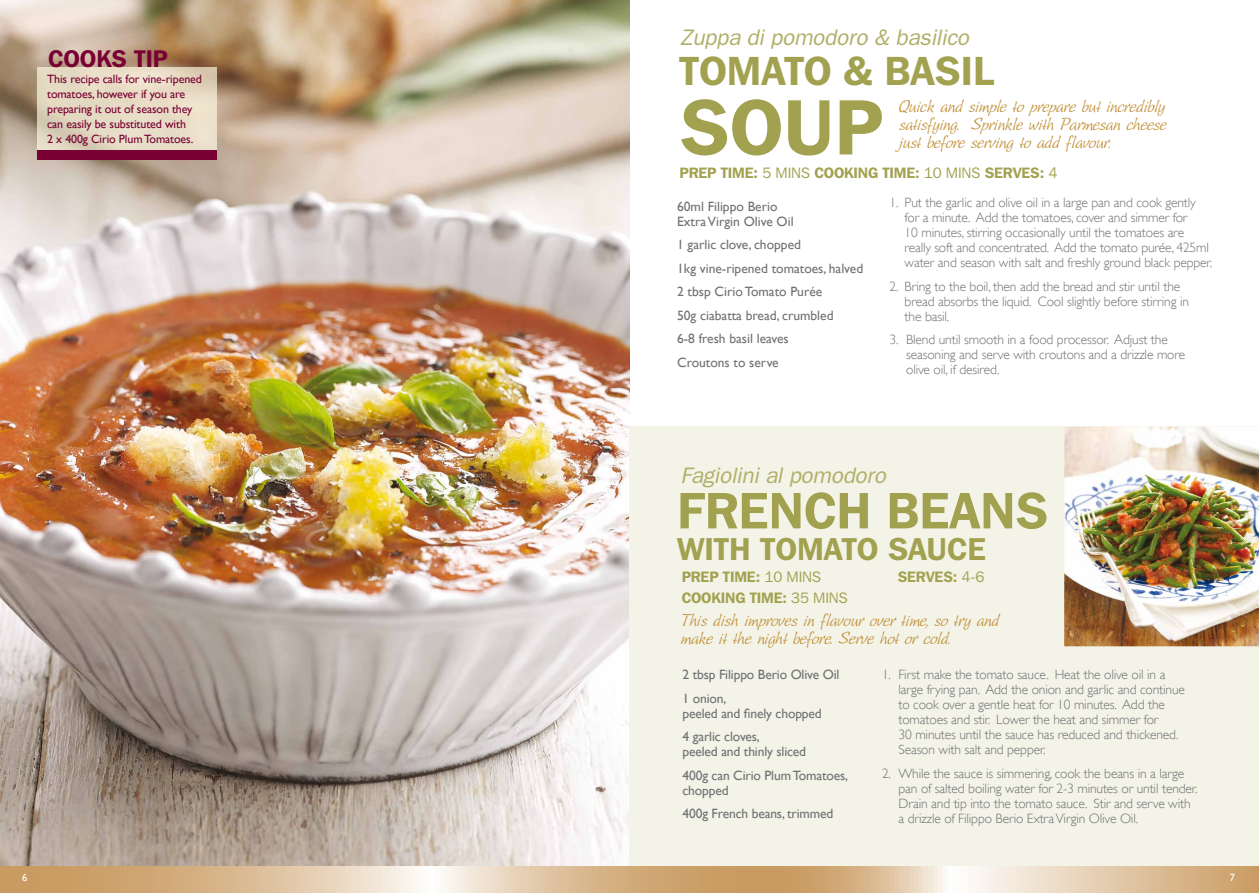
<style>
.page{position:relative;width:1259px;height:893px;background:#fff}
.page>*{position:absolute;margin:0;border:0;box-sizing:border-box;transform-origin:0 0}
.t1{font:600 78px "Franklin Gothic IT Cby BT";color:#a1a150}
.t2{font:600 51px "Franklin Gothic IT Cby BT";color:#a1a150}
.t3{font:600 40.5px "Franklin Gothic IT Cby BT";color:#a1a150}
.t4{font:600 31.5px "Franklin Gothic IT Cby BT";color:#a1a150}
.t5{font:600 24px "Franklin Gothic IT Cby BT";color:#790033}
.t6{font:italic 22.5px "Franklin Gothic";letter-spacing:-.01em;color:#afaf68}
.t7{font:19.5px/18px "Sallwey Script Normal";letter-spacing:-.05em;color:#c29139;text-align:justify}
.t8{font:600 15px "Franklin Gothic IT Cby BT";letter-spacing:-.01em;color:#a1a150}
.t9{font:300 13.5px/15px "Gill Sans";letter-spacing:-.01em;color:#707172}
.t10{font:13.5px/23.5px "Gill Sans";letter-spacing:-.01em;color:#707172}
.t11{font:12px/15px "Gill Sans";letter-spacing:-.01em;color:#790033}
.t12{font:10.5px "Gill Sans";color:#fff}
.s1{font-weight:400}
</style>
<div class="page">
<svg style="left:0;top:866px;width:629px;height:27px;background:#dec29f"></svg>
<svg style="left:629px;top:866px;width:630px;height:27px;background:#dcbd98"></svg>
<img style="left:0;top:0;width:629px;height:866px">
<div style="left:629px;top:427px;width:630px;height:439px;background:#f3f3e8"></div>
<img style="left:1064px;top:427px;width:195px;height:219px">
<svg style="left:37px;top:67px;width:180px;height:83px;background:#e5d9c3"></svg>
<div style="left:37px;top:150px;width:180px;height:10px;background:#790033"></div>
<h3 class="t5" style="left:48px;top:43px;width:121px">COOKS TIP</h3>
<p class="t11" style="left:47px;top:71px;width:156px">This recipe calls for vine-ripened tomatoes, however if you are preparing it out of season they can easily be substituted with<br>2 x 400g Cirio Plum Tomatoes.</p>
<h3 class="t6" style="left:680px;top:24px;width:290px">Zuppa di pomodoro &amp; basilico</h3>
<h3 class="t3" style="left:679px;top:46px;width:315px">TOMATO &amp; BASIL</h3>
<h1 class="t1" style="left:679px;top:78px;width:205px">SOUP</h1>
<p class="t8" style="left:679px;top:163px;width:379px">PREP TIME: <span class="s1">5 MINS</span> COOKING TIME: <span class="s1">10 MINS</span> SERVES: <span class="s1">4</span></p>
<h3 class="t7" style="left:899px;top:98px;width:270px">Quick and simple to prepare but incredibly satisfying. Sprinkle with Parmesan cheese just before serving to add flavour.</h3>
<p class="t10" style="left:677px;top:199px;width:118px;line-height:15px">60ml Filippo Berio<br>Extra Virgin Olive Oil</p>
<p class="t10" style="left:677px;top:233px;width:188px">1 garlic clove, chopped<br>1kg vine-ripened tomatoes, halved<br>2 tbsp Cirio Tomato Purée<br>50g ciabatta bread, crumbled<br>6-8 fresh basil leaves<br>Croutons to serve</p>
<p class="t9" style="left:904px;top:195px;width:309px;text-indent:-15px">1. Put the garlic and olive oil in a large pan and cook gently for a minute. Add the tomatoes, cover and simmer for<br>10 minutes, stirring occasionally until the tomatoes are really soft and concentrated. Add the tomato purée, 425ml water and season with salt and freshly ground black pepper.</p>
<p class="t9" style="left:904px;top:279px;width:286px;text-indent:-15px">2. Bring to the boil, then add the bread and stir until the bread absorbs the liquid. Cool slightly before stirring in the basil.</p>
<p class="t9" style="left:906px;top:332px;width:281px;text-indent:-17px">3. Blend until smooth in a food processor. Adjust the seasoning and serve with croutons and a drizzle more olive oil, if desired.</p>
<h3 class="t6" style="left:680px;top:462px;width:207px">Fagiolini al pomodoro</h3>
<h2 class="t2" style="left:677px;top:478px;width:372px">FRENCH BEANS</h2>
<h3 class="t4" style="left:677px;top:529px;width:310px">WITH TOMATO SAUCE</h3>
<p class="t8" style="left:682px;top:567px;width:141px">PREP TIME: <span class="s1">10 MINS</span></p>
<p class="t8" style="left:898px;top:567px;width:88px">SERVES: <span class="s1">4-6</span></p>
<p class="t8" style="left:682px;top:588px;width:168px">COOKING TIME: <span class="s1">35 MINS</span></p>
<h3 class="t7" style="left:680px;top:612px;width:321px">This dish improves in flavour over time, so try and make it the night before. Serve hot or cold.</h3>
<p class="t10" style="left:682px;top:663px;width:158px">2 tbsp Filippo Berio Olive Oil<br>1 onion,</p>
<p class="t10" style="left:682px;top:701px;width:141px">peeled and finely chopped<br>4 garlic cloves,</p>
<p class="t10" style="left:682px;top:740px;width:167px">peeled and thinly sliced<br>400g can Cirio Plum Tomatoes,</p>
<p class="t10" style="left:682px;top:778px;width:152px">chopped<br>400g French beans, trimmed</p>
<p class="t9" style="left:898px;top:667px;width:288px;text-indent:-16px">1. First make the tomato sauce. Heat the olive oil in a large frying pan. Add the onion and garlic and continue to cook over a gentle heat for 10 minutes. Add the tomatoes and stir. Lower the heat and simmer for<br>30 minutes until the sauce has reduced and thickened.<br>Season with salt and pepper.</p>
<p class="t9" style="left:898px;top:766px;width:300px;text-indent:-17px">2. While the sauce is simmering, cook the beans in a large pan of salted boiling water for 2-3 minutes or until tender.<br>Drain and tip into the tomato sauce. Stir and serve with a drizzle of Filippo Berio Extra Virgin Olive Oil.</p>
<p class="t12" style="left:22px;top:871px;width:7px">6</p>
<p class="t12" style="left:1229px;top:871px;width:7px">7</p>
</div>
